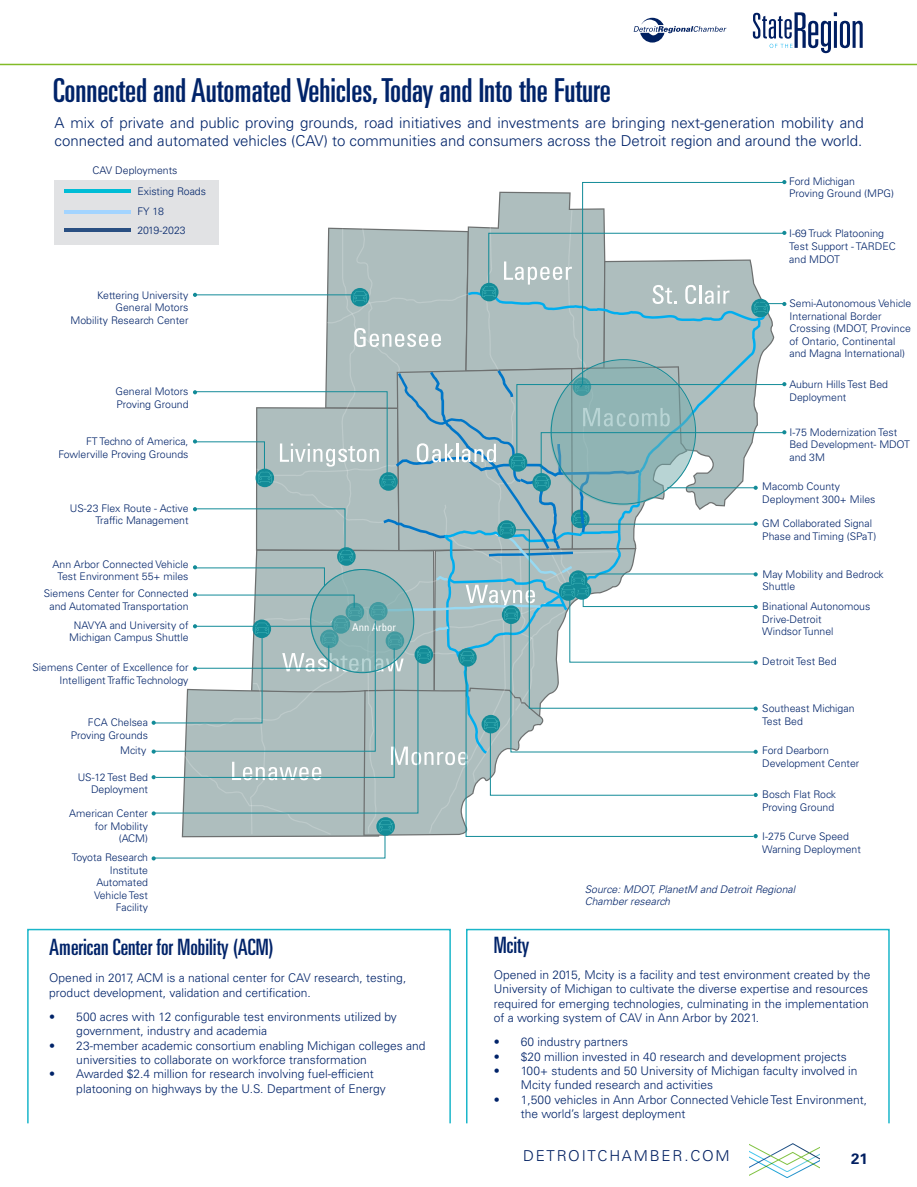
<style>
.page{position:relative;width:917px;height:1187px;background:#fff}
.page>*{position:absolute;margin:0;border:0;box-sizing:border-box;transform-origin:0 0}
.t1{font:ultra-condensed 33px "Univers LT Std";color:#002369}
.t2{font:ultra-condensed 22.5px "Univers LT Std";color:#002369}
.t3{font:300 15px/18px "Univers LT Std";color:#002369}
.t4{font:300 15px "Univers LT Std";letter-spacing:.12em;color:#001f61}
.t5{font:700 15px "Univers LT Std";color:#001f61}
.t6{font:300 12px/14.4px "Univers LT Std";color:#002369}
.t7{font:condensed 10.65px "Univers LT Std";color:#fff}
.t8{font:300 10.5px/12.6px "Univers LT Std";color:#002369}
.t9{font:italic 300 10.5px/12.6px "Univers LT Std";color:#002369}
.t10{font:300 10.5px "Univers LT Std";color:#001f61}
</style>
<div class="page">
<svg style="left:749px;top:1143px;width:69px;height:35px"></svg>
<hr style="left:0;top:64px;width:916px;height:1px;background:#82bb27">
<svg style="left:752px;top:12px;width:110px;height:41px"></svg>
<svg style="left:633px;top:18px;width:93px;height:25px"></svg>
<div style="left:27px;top:928px;width:423px;height:195px;border:2px solid #1bb6ca"></div>
<div style="left:466px;top:928px;width:423px;height:195px;border:2px solid #1bb6ca"></div>
<div style="left:54px;top:180px;width:164px;height:65px;background:#e1e2e4"></div>
<hr style="left:64px;top:189px;width:67px;height:4px;background:#00bdd6">
<hr style="left:64px;top:228px;width:67px;height:4px;background:#294f82">
<hr style="left:64px;top:210px;width:67px;height:4px;background:#a3d4ff">
<svg style="left:151px;top:180px;width:635px;height:680px"></svg>
<hr style="left:667px;top:487px;width:87px;height:1px;background:#128b98">
<p class="t1" style="left:53px;top:72px;width:559px">Connected and Automated Vehicles, Today and Into the Future</p>
<p class="t3" style="left:54px;top:114px;width:810px">A mix of private and public proving grounds, road initiatives and investments are bringing next-generation mobility and connected and automated vehicles (CAV) to communities and consumers across the Detroit region and around the world.</p>
<p class="t10" style="left:92px;top:164px;width:86px">CAV Deployments</p>
<p class="t8" style="left:137px;top:185px;width:70px">Existing Roads</p>
<p class="t8" style="left:137px;top:224px;width:50px">2019-2023</p>
<p class="t8" style="left:137px;top:205px;width:28px">FY 18</p>
<p class="t8" style="left:97px;top:288px;width:93px">Kettering University</p>
<p class="t8" style="left:115px;top:301px;width:74px">General Motors</p>
<p class="t8" style="left:70px;top:314px;width:119px">Mobility Research Center</p>
<p class="t8" style="left:115px;top:385px;width:74px">General Motors</p>
<p class="t8" style="left:116px;top:397px;width:73px">Proving Ground</p>
<p class="t8" style="left:86px;top:435px;width:104px">FT Techno of America,</p>
<p class="t8" style="left:58px;top:447px;width:132px">Fowlerville Proving Grounds</p>
<p class="t8" style="left:70px;top:501px;width:120px">US-23 Flex Route - Active</p>
<p class="t8" style="left:96px;top:514px;width:94px">Traffic Management</p>
<p class="t8" style="left:52px;top:557px;width:137px">Ann Arbor Connected Vehicle</p>
<p class="t8" style="left:57px;top:570px;width:132px">Test Environment 55+ miles</p>
<p class="t8" style="left:44px;top:587px;width:146px;text-align:center">Siemens Center for Connected and Automated Transportation</p>
<p class="t8" style="left:74px;top:618px;width:116px">NAVYA and University of</p>
<p class="t8" style="left:69px;top:631px;width:121px">Michigan Campus Shuttle</p>
<p class="t8" style="left:32px;top:661px;width:157px">Siemens Center of Excellence for</p>
<p class="t8" style="left:60px;top:674px;width:130px">Intelligent Traffic Technology</p>
<p class="t8" style="left:71px;top:716px;width:79px;text-align:right">FCA Chelsea<br>Proving Grounds</p>
<p class="t8" style="left:120px;top:744px;width:28px">Mcity</p>
<p class="t8" style="left:78px;top:770px;width:72px;text-align:right">US-12 Test Bed<br>Deployment</p>
<p class="t8" style="left:69px;top:806px;width:80px">American Center</p>
<p class="t8" style="left:95px;top:819px;width:55px;text-align:right">for Mobility (ACM)</p>
<p class="t8" style="left:72px;top:850px;width:78px">Toyota Research</p>
<p class="t8" style="left:110px;top:863px;width:40px">Institute</p>
<p class="t8" style="left:96px;top:876px;width:53px">Automated</p>
<p class="t8" style="left:94px;top:888px;width:55px;text-align:right">Vehicle Test<br>Facility</p>
<p class="t7" style="left:352px;top:620px;width:45px">Ann Arbor</p>
<p class="t2" style="left:49px;top:934px;width:226px">American Center for Mobility (ACM)</p>
<p class="t6" style="left:49px;top:970px;width:358px">Opened in 2017, ACM is a national center for CAV research, testing, product development, validation and certification.</p>
<p class="t6" style="left:76px;top:1009px;width:322px;text-indent:-27px">• 500 acres with 12 configurable test environments utilized by government, industry and academia</p>
<p class="t6" style="left:76px;top:1037px;width:350px;text-indent:-27px">• 23-member academic consortium enabling Michigan colleges and universities to collaborate on workforce transformation</p>
<p class="t6" style="left:76px;top:1066px;width:311px;text-indent:-27px">• Awarded $2.4 million for research involving fuel-efficient platooning on highways by the U.S. Department of Energy</p>
<p class="t8" style="left:789px;top:175px;width:67px">Ford Michigan</p>
<p class="t8" style="left:789px;top:187px;width:106px">Proving Ground (MPG)</p>
<p class="t8" style="left:789px;top:227px;width:96px">I-69 Truck Platooning</p>
<p class="t8" style="left:789px;top:240px;width:108px">Test Support - TARDEC</p>
<p class="t8" style="left:789px;top:252px;width:52px">and MDOT</p>
<p class="t8" style="left:789px;top:297px;width:123px">Semi-Autonomous Vehicle<br>International Border</p>
<p class="t8" style="left:789px;top:322px;width:123px">Crossing (MDOT, Province of Ontario, Continental and Magna International)</p>
<p class="t8" style="left:789px;top:378px;width:100px">Auburn Hills Test Bed</p>
<p class="t8" style="left:789px;top:391px;width:58px">Deployment</p>
<p class="t8" style="left:789px;top:425px;width:109px">I-75 Modernization Test</p>
<p class="t8" style="left:789px;top:438px;width:122px">Bed Development- MDOT</p>
<p class="t8" style="left:789px;top:451px;width:37px">and 3M</p>
<p class="t8" style="left:762px;top:480px;width:79px">Macomb County</p>
<p class="t8" style="left:762px;top:493px;width:115px">Deployment 300+ Miles</p>
<p class="t8" style="left:762px;top:517px;width:115px">GM Collaborated Signal<br>Phase and Timing (SPaT)</p>
<p class="t8" style="left:762px;top:567px;width:123px">May Mobility and Bedrock<br>Shuttle</p>
<p class="t8" style="left:762px;top:600px;width:110px">Binational Autonomous<br>Drive-Detroit</p>
<p class="t8" style="left:762px;top:625px;width:73px">Windsor Tunnel</p>
<p class="t8" style="left:762px;top:655px;width:76px">Detroit Test Bed</p>
<p class="t8" style="left:762px;top:701px;width:94px">Southeast Michigan</p>
<p class="t8" style="left:762px;top:714px;width:42px">Test Bed</p>
<p class="t8" style="left:762px;top:744px;width:68px">Ford Dearborn</p>
<p class="t8" style="left:762px;top:756px;width:99px">Development Center</p>
<p class="t8" style="left:762px;top:788px;width:75px">Bosch Flat Rock</p>
<p class="t8" style="left:762px;top:800px;width:73px">Proving Ground</p>
<p class="t8" style="left:762px;top:830px;width:88px">I-275 Curve Speed</p>
<p class="t8" style="left:762px;top:842px;width:100px">Warning Deployment</p>
<p class="t9" style="left:584px;top:882px;width:212px">Source: MDOT, PlanetM and Detroit Regional<br>Chamber research</p>
<p class="t2" style="left:493px;top:931px;width:37px">Mcity</p>
<p class="t6" style="left:493px;top:967px;width:378px">Opened in 2015, Mcity is a facility and test environment created by the University of Michigan to cultivate the diverse expertise and resources required for emerging technologies, culminating in the implementation of a working system of CAV in Ann Arbor by 2021.</p>
<p class="t6" style="left:493px;top:1034px;width:136px">• 60 industry partners</p>
<p class="t6" style="left:493px;top:1048px;width:354px">• $20 million invested in 40 research and development projects</p>
<p class="t6" style="left:520px;top:1063px;width:338px;text-indent:-27px">• 100+ students and 50 University of Michigan faculty involved in<br>Mcity funded research and activities</p>
<p class="t6" style="left:520px;top:1092px;width:348px;text-indent:-27px">• 1,500 vehicles in Ann Arbor Connected Vehicle Test Environment, the world’s largest deployment</p>
<h3 class="t4" style="left:523px;top:1146px;width:208px">DETROITCHAMBER.COM</h3>
<h3 class="t5" style="left:850px;top:1149px;width:18px">21</h3>
</div>
